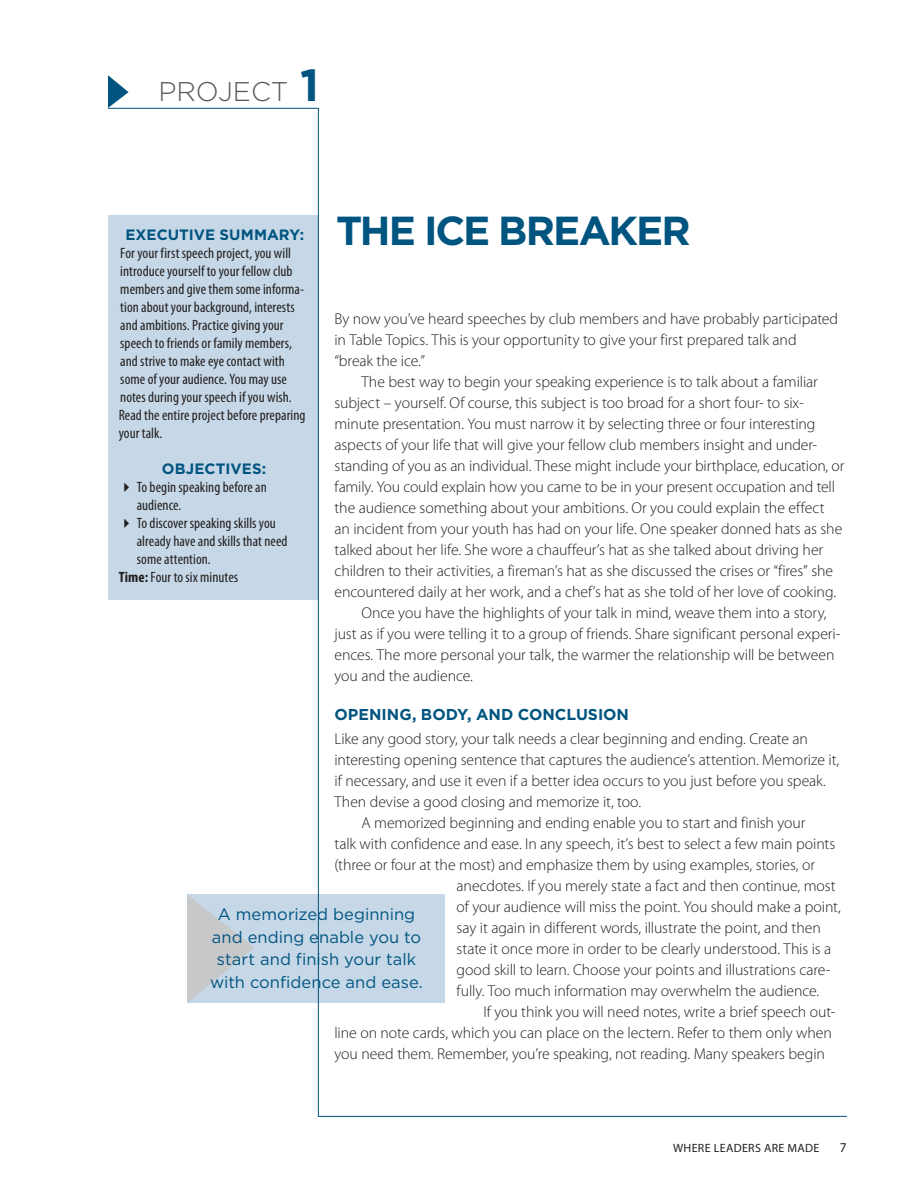
<style>
.page{position:relative;width:918px;height:1188px;background:#fff}
.page>*{position:absolute;margin:0;border:0;box-sizing:border-box;transform-origin:0 0}
.t1{font:700 40.5px "Gotham";letter-spacing:-.045em;color:#005480}
.t2{font:300 27px "Gotham";color:#57585a}
.t3{font:16.5px/22.5px "Gotham";color:#005480;text-align:center}
.t4{font:300 15.75px/21px "Myriad Pro";letter-spacing:-.005em;color:#231f20}
.t5{font:700 15.75px "Gotham";color:#005480}
.t6{font:condensed 15px/18px "Myriad Pro";letter-spacing:.005em;color:#231f20}
.t7{font:700 15px "Gotham";letter-spacing:.005em;color:#005480}
.t8{font:13.5px "Myriad Pro";color:#231f20}
.t9{font:12px "Myriad Pro";letter-spacing:.03em;color:#231f20}
.s1{font-weight:700;font-size:45px;color:#005480}
.s2{font-weight:700}
</style>
<div class="page">
<div style="left:108px;top:216px;width:210px;height:384px;background:#c6d8e7"></div>
<svg style="left:108px;top:75px;width:21px;height:33px"></svg>
<div style="left:187px;top:895px;width:258px;height:108px;background:#c6d8e7"></div>
<svg style="left:187px;top:895px;width:67px;height:108px"></svg>
<hr style="left:108px;top:108px;width:210px;height:1px;background:#005480">
<hr style="left:318px;top:108px;width:1px;height:1008px;background:#005480">
<hr style="left:318px;top:1116px;width:529px;height:1px;background:#005480">
<h2 class="t2" style="left:158px;top:74px;width:162px">PROJECT <span class="s1">1</span></h2>
<h1 class="t1" style="left:336px;top:204px;width:218px">THE ICE BREA</h1>
<h1 class="t1" style="left:608px;top:204px;width:54px">KER</h1>
<p class="t7" style="left:125px;top:225px;width:180px">EXECUTIVE SUMMARY:</p>
<p class="t6" style="left:119px;top:244px;width:188px">For your first speech project, you will introduce yourself to your fellow club members and give them some informa&shy;tion about your background, interests and ambitions. Practice giving your speech to friends or family members, and strive to make eye contact with some of your audience. You may use notes during your speech if you wish.<br>Read the entire project before preparing your talk.</p>
<p class="t7" style="left:162px;top:459px;width:106px">OBJECTIVES:</p>
<p class="t6" style="left:137px;top:478px;width:132px">To begin speaking before an</p>
<p class="t6" style="left:137px;top:496px;width:46px">audience.</p>
<p class="t6" style="left:137px;top:514px;width:141px">To discover speaking skills you</p>
<p class="t6" style="left:137px;top:532px;width:152px">already have and skills that need</p>
<p class="t6" style="left:137px;top:550px;width:75px">some attention.</p>
<p class="t6" style="left:119px;top:568px;width:121px"><span class="s2">Time:</span> Four to six minutes</p>
<p class="t4" style="left:334px;top:309px;width:505px">By now you’ve heard speeches by club members and have probably participated in Table Topics. This is your opportunity to give your first prepared talk and “break the ice.”</p>
<p class="t4" style="left:361px;top:372px;width:458px">The best way to begin your speaking experience is to talk about a familiar</p>
<p class="t4" style="left:334px;top:393px;width:471px">subject – yourself. Of course, this subject is too broad for a short four- to six-</p>
<p class="t4" style="left:334px;top:414px;width:483px">minute presentation. You must narrow it by selecting three or four interesting</p>
<p class="t4" style="left:334px;top:435px;width:484px">aspects of your life that will give your fellow club members insight and under-</p>
<p class="t4" style="left:334px;top:456px;width:512px">standing of you as an individual. These might include your birthplace, education, or</p>
<p class="t4" style="left:334px;top:477px;width:502px">family. You could explain how you came to be in your present occupation and tell</p>
<p class="t4" style="left:334px;top:498px;width:492px">the audience something about your ambitions. Or you could explain the effect</p>
<p class="t4" style="left:334px;top:519px;width:509px">an incident from your youth has had on your life. One speaker donned hats as she</p>
<p class="t4" style="left:334px;top:540px;width:490px">talked about her life. She wore a chauffeur’s hat as she talked about driving her</p>
<p class="t4" style="left:334px;top:561px;width:500px">children to their activities, a fireman’s hat as she discussed the crises or “fires” she</p>
<p class="t4" style="left:334px;top:582px;width:503px">encountered daily at her work, and a chef’s hat as she told of her love of cooking.</p>
<p class="t4" style="left:361px;top:603px;width:467px">Once you have the highlights of your talk in mind, weave them into a story,</p>
<p class="t4" style="left:334px;top:624px;width:508px">just as if you were telling it to a group of friends. Share significant personal experi-</p>
<p class="t4" style="left:334px;top:645px;width:501px">ences. The more personal your talk, the warmer the relationship will be between</p>
<p class="t4" style="left:334px;top:666px;width:140px">you and the audience.</p>
<p class="t5" style="left:334px;top:704px;width:296px">OPENING, BODY, AND CONCLUSION</p>
<p class="t4" style="left:334px;top:729px;width:475px">Like any good story, your talk needs a clear beginning and ending. Create an</p>
<p class="t4" style="left:334px;top:750px;width:506px">interesting opening sentence that captures the audience’s attention. Memorize it,</p>
<p class="t4" style="left:334px;top:771px;width:493px">if necessary, and use it even if a better idea occurs to you just before you speak.</p>
<p class="t4" style="left:334px;top:792px;width:308px">Then devise a good closing and memorize it, too.</p>
<p class="t4" style="left:361px;top:813px;width:446px">A memorized beginning and ending enable you to start and finish your</p>
<p class="t4" style="left:334px;top:834px;width:502px">talk with confidence and ease. In any speech, it’s best to select a few main points</p>
<p class="t4" style="left:334px;top:855px;width:482px">(three or four at the most) and emphasize them by using examples, stories, or</p>
<p class="t4" style="left:457px;top:876px;width:381px">anecdotes. If you merely state a fact and then continue, most</p>
<p class="t4" style="left:457px;top:896px;width:386px">of your audience will miss the point. You should make a point,</p>
<p class="t4" style="left:457px;top:917px;width:366px">say it again in different words, illustrate the point, and then</p>
<p class="t4" style="left:457px;top:938px;width:376px">state it once more in order to be clearly understood. This is a</p>
<p class="t4" style="left:457px;top:959px;width:376px">good skill to learn. Choose your points and illustrations care-</p>
<p class="t4" style="left:457px;top:980px;width:364px">fully. Too much information may overwhelm the audience.</p>
<p class="t4" style="left:484px;top:1001px;width:353px">If you think you will need notes, write a brief speech out-</p>
<p class="t4" style="left:334px;top:1022px;width:499px">line on note cards, which you can place on the lectern. Refer to them only when</p>
<p class="t4" style="left:334px;top:1043px;width:492px">you need them. Remember, you’re speaking, not reading. Many speakers begin</p>
<p class="t3" style="left:210px;top:903px;width:214px">A memorized beginning and ending enable you to start and finish your talk with confidence and ease.</p>
<p class="t9" style="left:673px;top:1141px;width:148px">WHERE LEADERS ARE MADE</p>
<p class="t8" style="left:840px;top:1140px;width:8px">7</p>
</div>
